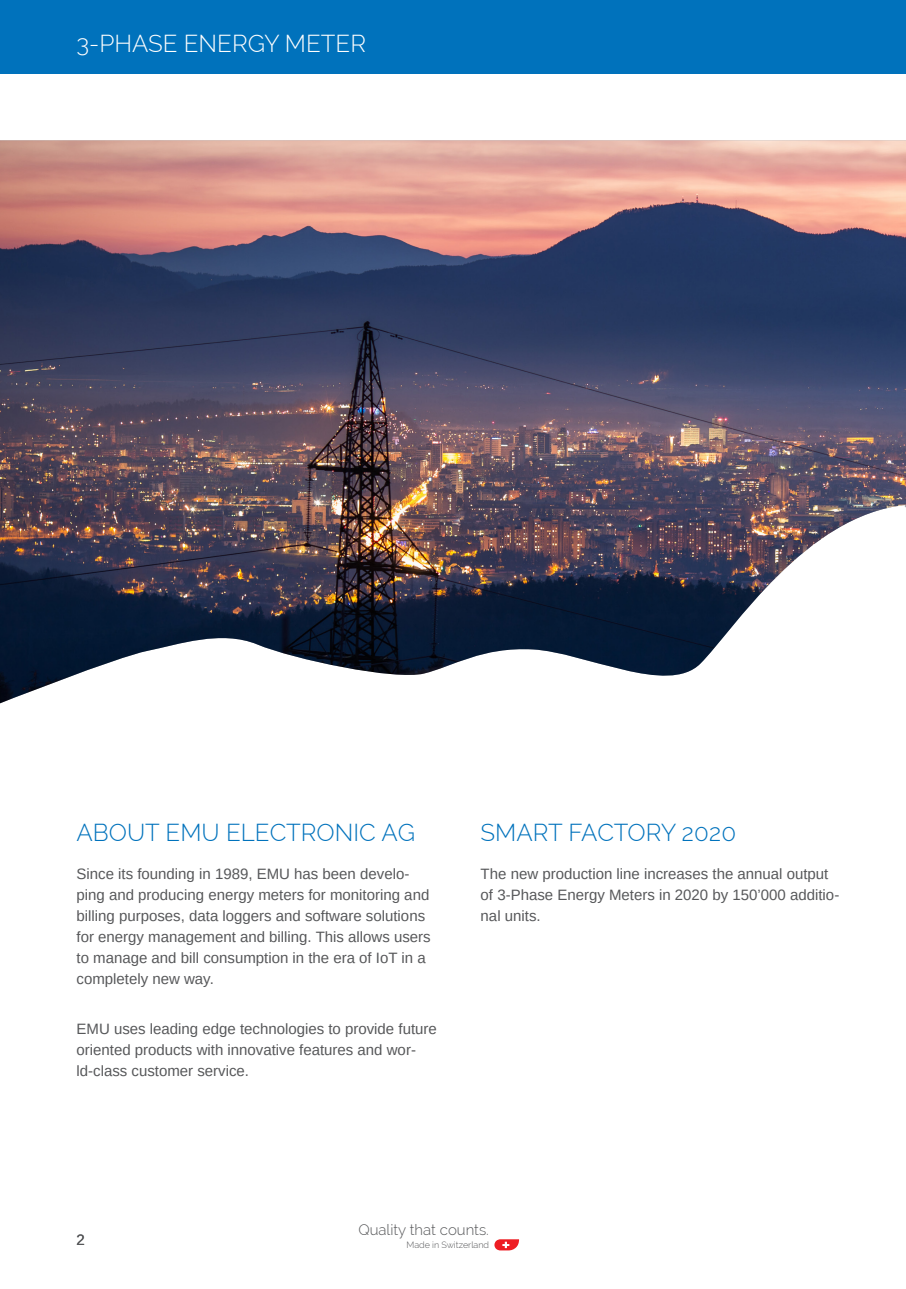
<style>
.page{position:relative;width:906px;height:1289px;background:#fff}
.page>*{position:absolute;margin:0;border:0;box-sizing:border-box;transform-origin:0 0}
.t1{font:300 24px "Raleway";color:#0072bc}
.t2{font:300 24px "Raleway";color:#fff}
.t3{font:15px/21px "Arimo";color:#57585a}
.t4{font:300 15px "Raleway";color:#57585a}
.t5{font:300 9px "Raleway";color:#57585a}
</style>
<div class="page">
<div style="left:0;top:0;width:906px;height:74px;background:#0072bc"></div>
<svg style="left:494px;top:1239px;width:25px;height:11px"></svg>
<img style="left:0;top:140px;width:906px;height:563px">
<h1 class="t2" style="left:77px;top:30px;width:291px">3-PHASE ENERGY METER</h1>
<h1 class="t1" style="left:77px;top:818px;width:340px">ABOUT EMU ELECTRONIC AG</h1>
<p class="t3" style="left:77px;top:863px;width:356px">Since its founding in 1989, EMU has been develo&shy;ping and producing energy meters for monitoring and billing purposes, data loggers and software solutions for energy management and billing. This allows users to manage and bill consumption in the era of IoT in a completely new way.</p>
<p class="t3" style="left:77px;top:1018px;width:362px">EMU uses leading edge technologies to provide future oriented products with innovative features and wor&shy;ld-class customer service.</p>
<h1 class="t1" style="left:480px;top:818px;width:257px">SMART FACTORY 2020</h1>
<p class="t3" style="left:480px;top:863px;width:360px">The new production line increases the annual output of 3-Phase Energy Meters in 2020 by 150’000 additio&shy;nal units.</p>
<p class="t3" style="left:77px;top:1229px;width:10px">2</p>
<p class="t4" style="left:358px;top:1220px;width:132px">QUALITY THAT COUNTS.</p>
<p class="t5" style="left:406px;top:1239px;width:84px">MADE IN SWITZERLAND</p>
</div>
